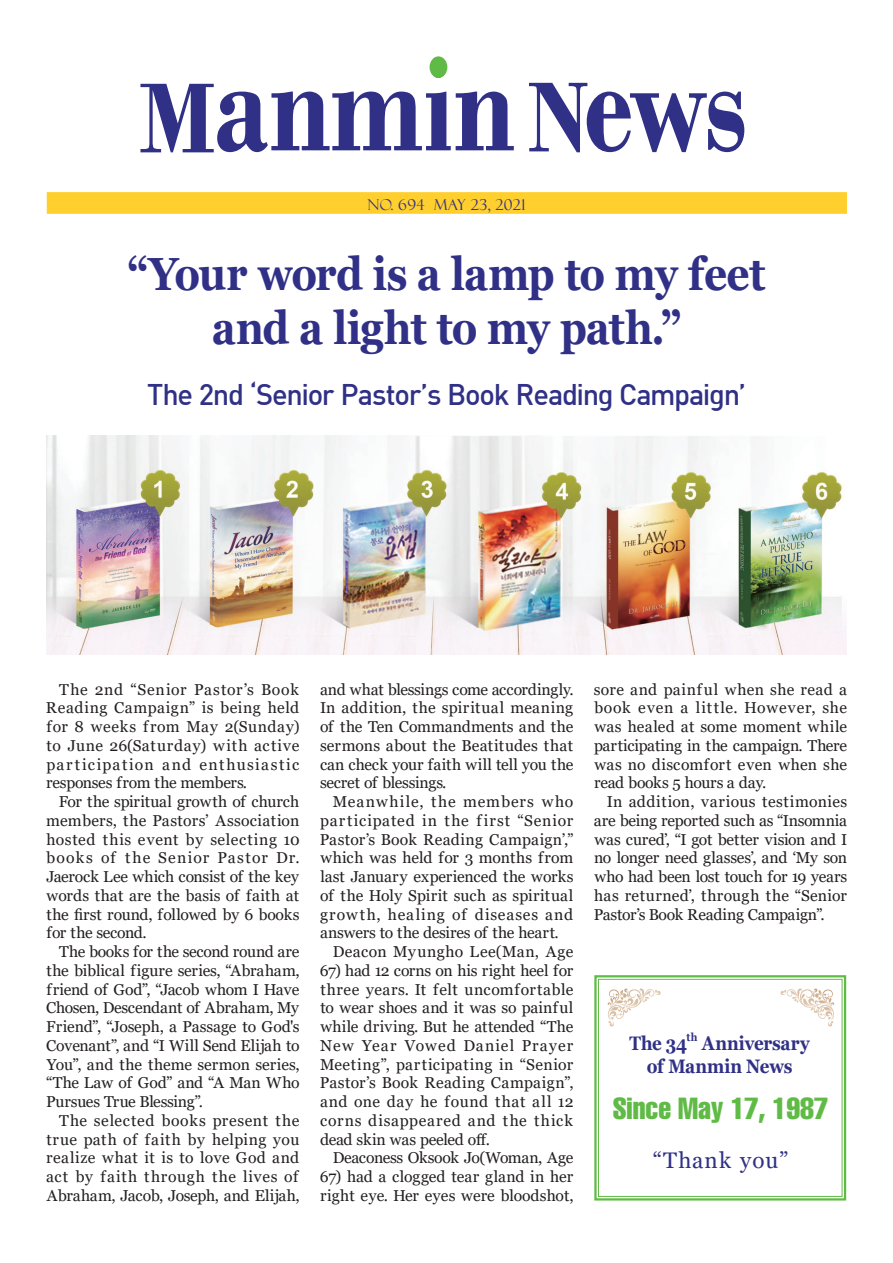
<style>
.page{position:relative;width:893px;height:1263px;background:#fff}
.page>*{position:absolute;margin:0;border:0;box-sizing:border-box;transform-origin:0 0}
.t1{font:700 145.2px "Bodoni";color:#303087;scale:.78 1}
.t2{font:700 104.7px "Bodoni";color:#303087;scale:.9 1}
.t3{font:700 46.5px/54.4px "Georgia";letter-spacing:-.025em;color:#303087;text-align:center;scale:.87 1}
.t4{font:extra-condensed 30px "Helvetica";color:#60bb46}
.t5{font:29.25px "Dinmed";letter-spacing:-.045em;color:#303087}
.t6{font:22.5px "Georgia";letter-spacing:.05em;color:#303087}
.t7{font:700 19.5px/22.5px "Georgia";letter-spacing:-.005em;color:#303087;scale:.87 1}
.t8{font:15.75px/18.8px "Georgia";letter-spacing:.005em;color:#231f20;text-align:justify}
.t9{font:15.75px "Georgia";letter-spacing:.06em;color:#231f20}
.t10{font:15.75px "Georgia";letter-spacing:-.025em;color:#231f20}
.t11{font:15.75px "Georgia";letter-spacing:.03em;color:#231f20}
.t12{font:15.75px "Georgia";letter-spacing:.065em;color:#231f20}
.t13{font:15px "Felix Titling";letter-spacing:.02em;color:#303087}
.t14{font:700 11.4px "Georgia";color:#303087;scale:.87 1}
.s1{font-size:104.7px}
</style>
<div class="page">
<div style="left:47px;top:192px;width:800px;height:22px;background:#ffcf2d"></div>
<div style="left:429px;top:56px;width:18px;height:22px;background:#60bb46;border-radius:50%"></div>
<svg style="left:594px;top:975px;width:253px;height:226px"></svg>
<div style="left:598px;top:979px;width:244px;height:218px;border:1px solid #60bb46"></div>
<img style="left:46px;top:436px;width:800px;height:219px">
<img style="left:770px;top:981px;width:69px;height:52px">
<img style="left:601px;top:981px;width:70px;height:52px">
<h1 class="t1" style="left:139px;top:15px;width:781px"><span class="s1">M</span>anmin ews</h1>
<h2 class="t2" style="left:528px;top:54px;width:69px">N</h2>
<p class="t13" style="left:367px;top:199px;width:159px">No. 694 May 23, 2021</p>
<h3 class="t3" style="left:127px;top:250px;width:734px">“Your word is a lamp to my feet and a light to my path.”</h3>
<h3 class="t5" style="left:147px;top:381px;width:600px">The 2nd ‘Senior Pastor’s Book Reading Campaign’</h3>
<p class="t8" style="left:46px;top:681px;width:255px;text-indent:13px">The 2nd “Senior Pastor’s Book Reading Campaign” is being held for 8 weeks from May 2(Sunday) to June 26(Saturday) with active participation and enthusiastic responses from the members.</p>
<p class="t8" style="left:46px;top:794px;width:255px;text-indent:13px">For the spiritual growth of church members, the Pastors’ Association hosted this event by selecting 10 books of the Senior Pastor Dr.<br>Jaerock Lee which consist of the key words that are the basis of faith at the first round, followed by 6 books for the second.</p>
<p class="t8" style="left:46px;top:944px;width:255px;text-indent:13px">The books for the second round are the biblical figure series, “Abraham, friend of God”, “Jacob whom I Have Chosen, Descendant of Abraham, My Friend”, “Joseph, a Passage to God's Covenant”, and “I Will Send Elijah to You”, and the theme sermon series, “The Law of God” and “A Man Who Pursues True Blessing”.</p>
<p class="t8" style="left:46px;top:1112px;width:255px;text-indent:13px">The selected books present the true path of faith by helping you realize what it is to love God and act by faith through the lives of Abraham, Jacob, Joseph, and Elijah,</p>
<p class="t8" style="left:320px;top:681px;width:255px">and what blessings come accordingly.<br>In addition, the spiritual meaning of the Ten Commandments and the sermons about the Beatitudes that can check your faith will tell you the secret of blessings.</p>
<p class="t12" style="left:333px;top:795px;width:242px">Meanwhile, the members who</p>
<p class="t9" style="left:320px;top:814px;width:254px">participated in the first “Senior</p>
<p class="t8" style="left:320px;top:831px;width:255px">Pastor’s Book Reading Campaign’,”</p>
<p class="t8" style="left:320px;top:850px;width:254px">which was held for 3 months from</p>
<p class="t8" style="left:320px;top:869px;width:254px">last January experienced the works</p>
<p class="t8" style="left:320px;top:887px;width:255px">of the Holy Spirit such as spiritual</p>
<p class="t9" style="left:320px;top:908px;width:254px">growth, healing of diseases and</p>
<p class="t8" style="left:320px;top:925px;width:240px">answers to the desires of the heart.</p>
<p class="t11" style="left:333px;top:945px;width:242px">Deacon Myungho Lee(Man, Age</p>
<p class="t8" style="left:320px;top:962px;width:255px">67) had 12 corns on his right heel for three years. It felt uncomfortable to wear shoes and it was so painful while driving. But he attended “The New Year Vowed Daniel Prayer Meeting”, participating in “Senior Pastor’s Book Reading Campaign”, and one day he found that all 12 corns disappeared and the thick dead skin was peeled off.</p>
<p class="t10" style="left:333px;top:1152px;width:242px">Deaconess Oksook Jo(Woman, Age</p>
<p class="t8" style="left:320px;top:1169px;width:255px">67) had a clogged tear gland in her right eye. Her eyes were bloodshot,</p>
<p class="t8" style="left:594px;top:681px;width:255px">sore and painful when she read a book even a little. However, she was healed at some moment while participating in the campaign. There was no discomfort even when she read books 5 hours a day.</p>
<p class="t8" style="left:594px;top:794px;width:255px;text-indent:13px">In addition, various testimonies are being reported such as “Insomnia was cured’, “I got better vision and I no longer need glasses’, and ‘My son who had been lost touch for 19 years has returned’, through the “Senior Pastor’s Book Reading Campaign”.</p>
<p class="t7" style="left:629px;top:1034px;width:68px">The 34</p>
<p class="t14" style="left:686px;top:1032px;width:14px">th</p>
<p class="t7" style="left:646px;top:1034px;width:189px;text-indent:55px">Anniversary of Manmin News</p>
<h3 class="t4" style="left:612px;top:1097px;width:217px">Since May 17, 1987</h3>
<h3 class="t6" style="left:653px;top:1151px;width:137px">“Thank you”</h3>
</div>
